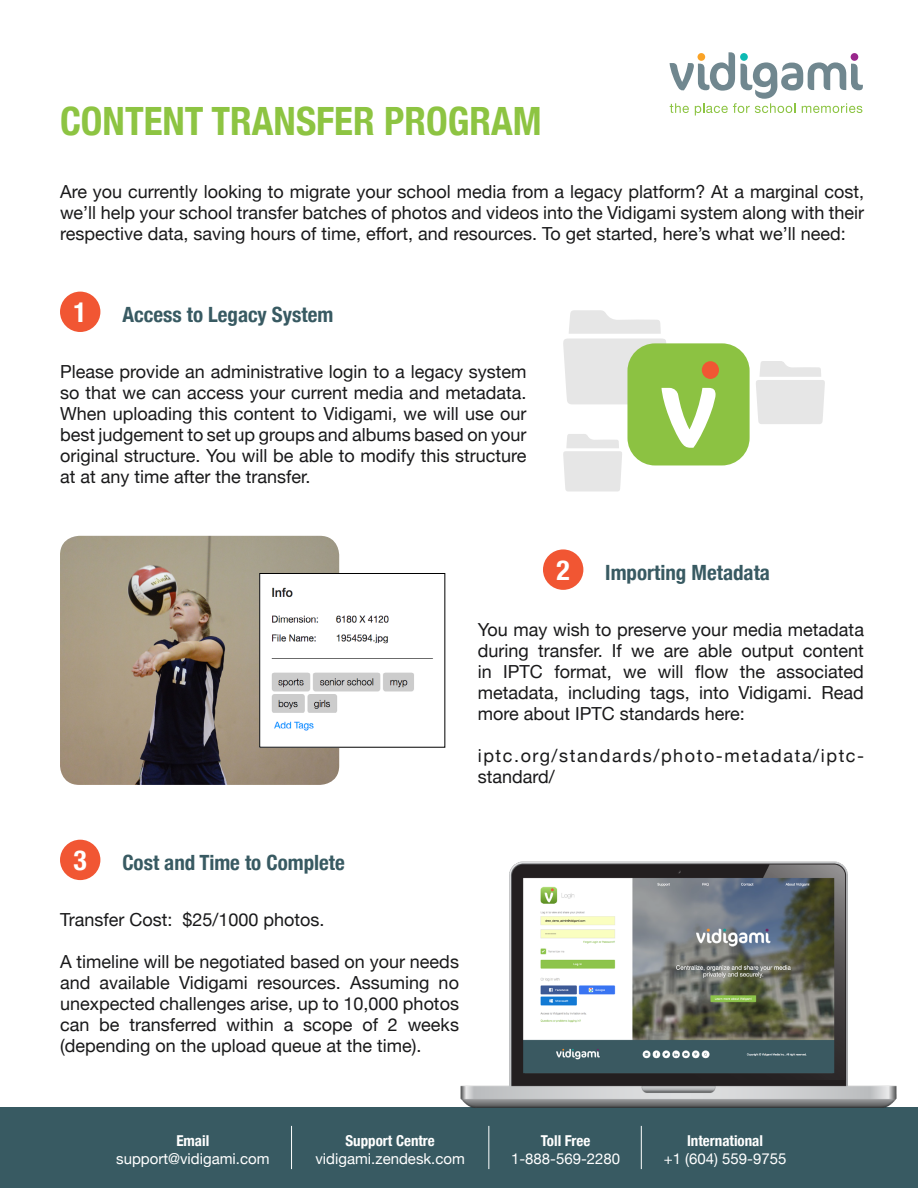
<style>
.page{position:relative;width:918px;height:1188px;background:#fff}
.page>*{position:absolute;margin:0;border:0;box-sizing:border-box;transform-origin:0 0}
.t1{font:700 condensed 39px "Helvetica Neue";color:#8dc442}
.t2{font:700 condensed 27.75px "Helvetica Neue";color:#fff}
.t3{font:700 condensed 21px "Helvetica Neue";color:#385a62}
.t4{font:18px/21px "Helvetica Neue";color:#19191a;text-align:justify}
.t5{font:18px/21px "Helvetica Neue";letter-spacing:.09em;color:#19191a}
.t6{font:15px "Helvetica Neue";color:#fff}
.t7{font:700 condensed 15px "Helvetica Neue";color:#fff}
</style>
<div class="page">
<div style="left:0;top:1107px;width:918px;height:81px;background:#385a62"></div>
<hr style="left:291px;top:1126px;width:1px;height:43px;background:#fff">
<hr style="left:488px;top:1126px;width:1px;height:43px;background:#fff">
<hr style="left:641px;top:1126px;width:1px;height:43px;background:#fff">
<svg style="left:670px;top:52px;width:193px;height:63px"></svg>
<div style="left:60px;top:292px;width:40px;height:40px;background:#f15633;border-radius:50%"></div>
<div style="left:543px;top:549px;width:40px;height:41px;background:#f15633;border-radius:50%"></div>
<div style="left:60px;top:840px;width:40px;height:40px;background:#f15633;border-radius:50%"></div>
<img style="left:460px;top:861px;width:437px;height:247px">
<img style="left:60px;top:536px;width:279px;height:249px">
<img style="left:262px;top:575px;width:171px;height:170px">
<svg style="left:756px;top:361px;width:69px;height:63px"></svg>
<svg style="left:563px;top:310px;width:187px;height:182px"></svg>
<div style="left:702px;top:361px;width:17px;height:18px;background:#f05733;border-radius:50%"></div>
<h1 class="t1" style="left:60px;top:89px;width:483px">CONTENT TRANSFER PROGRAM</h1>
<p class="t4" style="left:60px;top:182px;width:806px">Are you currently looking to migrate your school media from a legacy platform? At a marginal cost, we’ll help your school transfer batches of photos and videos into the Vidigami system along with their respective data, saving hours of time, effort, and resources. To get started, here’s what we’ll need:</p>
<h2 class="t2" style="left:73px;top:289px;width:15px">1</h2>
<p class="t3" style="left:122px;top:297px;width:212px">Access to Legacy System</p>
<p class="t4" style="left:60px;top:362px;width:468px">Please provide an administrative login to a legacy system so that we can access your current media and metadata.<br>When uploading this content to Vidigami, we will use our best judgement to set up groups and albums based on your original structure. You will be able to modify this structure at at any time after the transfer.</p>
<h2 class="t2" style="left:556px;top:547px;width:15px">2</h2>
<p class="t3" style="left:605px;top:555px;width:166px">Importing Metadata</p>
<p class="t4" style="left:478px;top:620px;width:388px">You may wish to preserve your media metadata during transfer. If we are able output content in IPTC format, we will flow the associated metadata, including tags, into Vidigami. Read more about IPTC standards here:</p>
<p class="t5" style="left:478px;top:746px;width:388px">iptc.org/standards/photo-metadata/iptc&shy;standard/</p>
<h2 class="t2" style="left:73px;top:837px;width:15px">3</h2>
<p class="t3" style="left:122px;top:845px;width:224px">Cost and Time to Complete</p>
<p class="t4" style="left:60px;top:910px;width:266px">Transfer Cost: $25/1000 photos.</p>
<p class="t4" style="left:60px;top:952px;width:400px">A timeline will be negotiated based on your needs and available Vidigami resources. Assuming no unexpected challenges arise, up to 10,000 photos can be transferred within a scope of 2 weeks (depending on the upload queue at the time).</p>
<p class="t7" style="left:176px;top:1128px;width:35px">Email</p>
<p class="t6" style="left:116px;top:1148px;width:155px">support@vidigami.com</p>
<p class="t7" style="left:345px;top:1128px;width:91px">Support Centre</p>
<p class="t6" style="left:315px;top:1148px;width:151px">vidigami.zendesk.com</p>
<p class="t7" style="left:541px;top:1128px;width:51px">Toll Free</p>
<p class="t6" style="left:511px;top:1148px;width:111px">1-888-569-2280</p>
<p class="t7" style="left:687px;top:1128px;width:78px">International</p>
<p class="t6" style="left:664px;top:1148px;width:124px">+1 (604) 559-9755</p>
</div>
